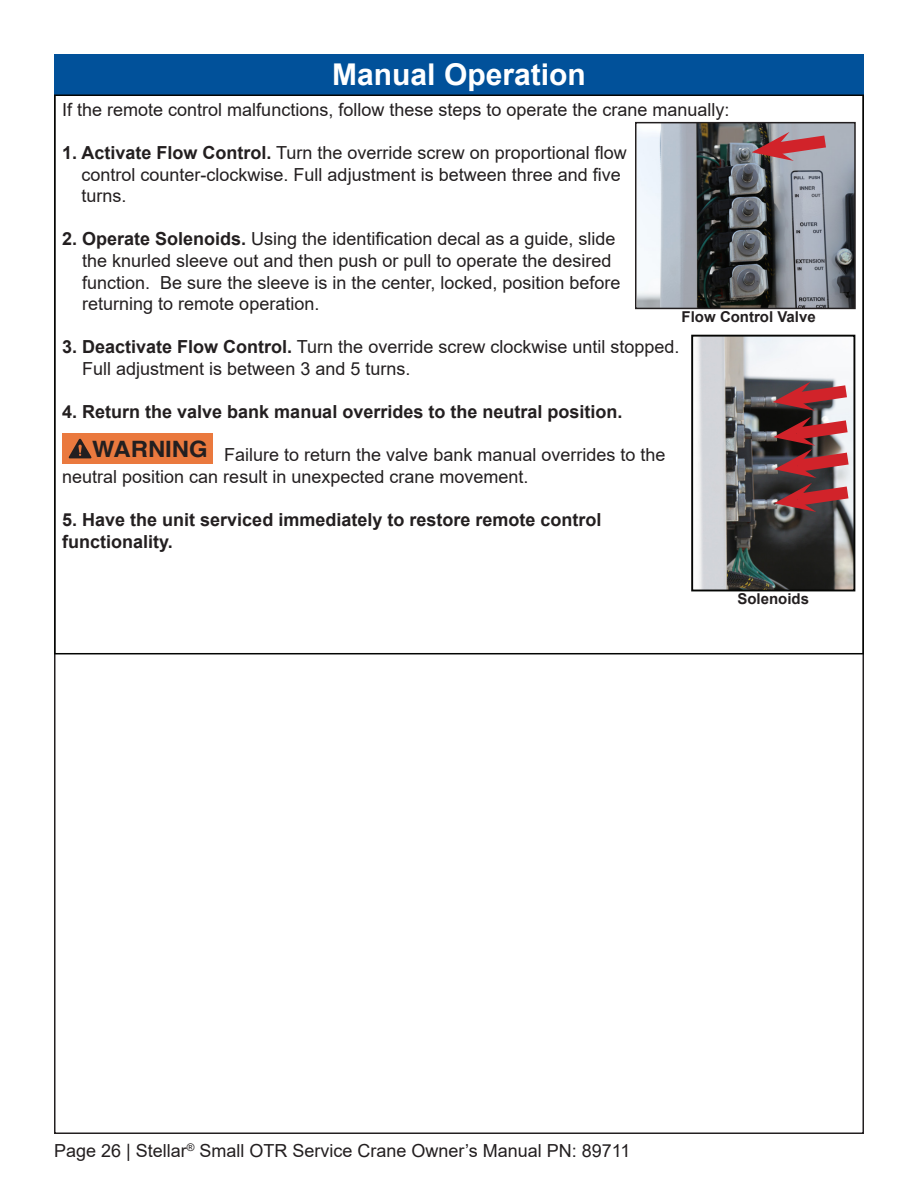
<style>
.page{position:relative;width:918px;height:1188px;background:#fff}
.page>*{position:absolute;margin:0;border:0;box-sizing:border-box;transform-origin:0 0}
.TOC_Page_Heading_White{font:700 30px "Arial";color:#fff}
.t1{font:700 22.5px "Helvetica";color:#231f20;scale:1.06 1}
.Paragraph_Style_1{font:18px/21.6px "Arial";color:#231f20}
.Paragraph_Style_1-2{font:700 18px/21.6px "Arial";color:#231f20}
.Table_of_Contents_Indent_1{font:700 15px "Arial";color:#231f20}
.s1{font-weight:700}
</style>
<div class="page">
<div style="left:54px;top:54px;width:810px;height:40px;background:#01519a"></div>
<div style="left:62px;top:434px;width:151px;height:30px;background:#ea793e"></div>
<svg style="left:69px;top:439px;width:23px;height:19px"></svg>
<img style="left:697px;top:338px;width:155px;height:250px">
<div style="left:691px;top:335px;width:164px;height:256px;border:2px solid #040503"></div>
<img style="left:638px;top:125px;width:215px;height:181px">
<div style="left:635px;top:122px;width:221px;height:187px;border:2px solid #231f20"></div>
<svg style="left:752px;top:128px;width:87px;height:34px;background:#a7767e"></svg>
<svg style="left:773px;top:378px;width:83px;height:135px;background:#8b5357"></svg>
<p class="TOC_Page_Heading_White" style="left:332px;top:53px;width:255px">Manual Operation</p>
<p class="Paragraph_Style_1" style="left:62px;top:99px;width:669px">If the remote control malfunctions, follow these steps to operate the crane manually:</p>
<p class="Paragraph_Style_1" style="left:82px;top:142px;width:547px;text-indent:-19px"><span class="s1">1. Activate Flow Control.</span> Turn the override screw on proportional flow control counter-clockwise. Full adjustment is between three and five turns.</p>
<p class="Paragraph_Style_1" style="left:82px;top:228px;width:540px;text-indent:-20px"><span class="s1">2. Operate Solenoids.</span> Using the identification decal as a guide, slide the knurled sleeve out and then push or pull to operate the desired function. Be sure the sleeve is in the center, locked, position before returning to remote operation.</p>
<p class="Paragraph_Style_1" style="left:82px;top:336px;width:599px;text-indent:-20px"><span class="s1">3. Deactivate Flow Control.</span> Turn the override screw clockwise until stopped.<br>Full adjustment is between 3 and 5 turns.</p>
<p class="Paragraph_Style_1-2" style="left:62px;top:401px;width:562px">4. Return the valve bank manual overrides to the neutral position.</p>
<p class="Paragraph_Style_1" style="left:62px;top:444px;width:605px;text-indent:162px">Failure to return the valve bank manual overrides to the neutral position can result in unexpected crane movement.</p>
<p class="Paragraph_Style_1-2" style="left:62px;top:509px;width:541px">5. Have the unit serviced immediately to restore remote control functionality.</p>
<p class="Table_of_Contents_Indent_1" style="left:682px;top:306px;width:136px">Flow Control Valve</p>
<p class="t1" style="left:92px;top:431px;width:110px">WARNING</p>
<p class="Table_of_Contents_Indent_1" style="left:737px;top:588px;width:73px">Solenoids</p>
<p class="Paragraph_Style_1" style="left:54px;top:1140px;width:578px">Page 26 | Stellar<sup>®</sup> Small OTR Service Crane Owner’s Manual PN: 89711</p>
</div>
